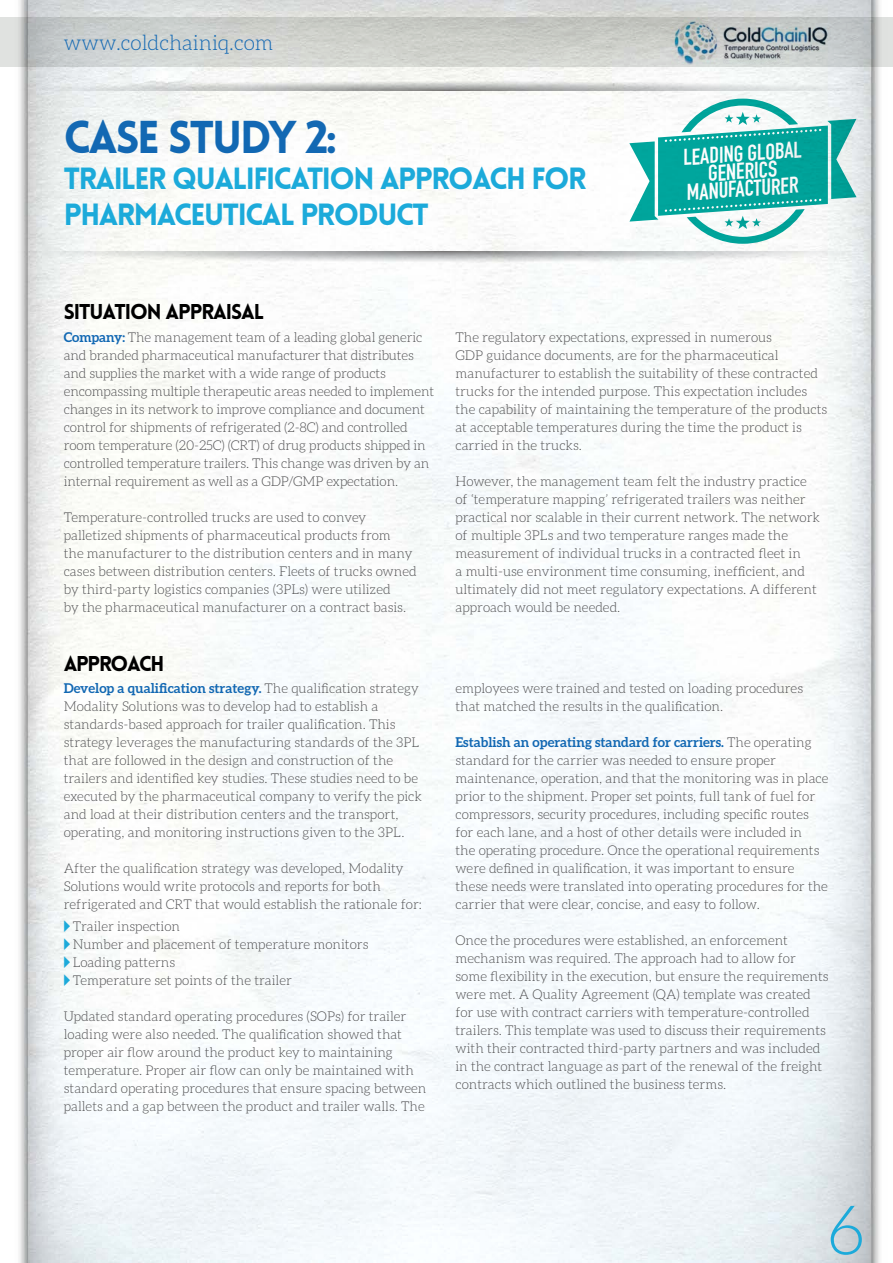
<style>
.page{position:relative;width:893px;height:1263px;background:#fff}
.page>*{position:absolute;margin:0;border:0;box-sizing:border-box;transform-origin:0 0}
.t1{font:300 68.4px "Aleo";color:#1caada}
.t2{font:900 45px "Lovelo";letter-spacing:-.05em;color:#1268b3}
.t3{font:900 30px/36px "Lovelo";letter-spacing:-.05em;color:#1caada}
.t4{font:22.5px/17.7px "DIN Engschrift";color:#fff;text-align:center}
.t5{font:900 21px "Lovelo";letter-spacing:-.05em;color:#000}
.t6{font:300 21px "Aleo";color:#1268b3}
.t7{font:300 13.5px/18px "Aleo";color:#4d4d4f}
.s1{font-weight:700;color:#1268b3}
.s2{font-family:"Newspaper Pi BT";font-weight:400;color:#1caada}
</style>
<div class="page">
<img style="left:19px;top:0;width:861px;height:1263px">
<img style="left:19px;top:252px;width:859px;height:9px">
<img style="left:19px;top:81px;width:859px;height:10px">
<svg style="left:0;top:17px;width:893px;height:50px;background:#cbcecb"></svg>
<img style="left:671px;top:17px;width:159px;height:50px">
<svg style="left:629px;top:99px;width:227px;height:145px"></svg>
<h3 class="t6" style="left:64px;top:32px;width:211px">www.coldchainiq.com</h3>
<h2 class="t2" style="left:64px;top:109px;width:275px">CASE STUDY 2:</h2>
<h3 class="t3" style="left:64px;top:161px;width:524px">TRAILER QUALIFICATION APPROACH FOR<br>PHARMACEUTICAL PRODUCT</h3>
<h3 class="t4" style="left:682px;top:149px;width:120px;rotate:-4deg">LEADING GLOBAL<br>GENERICS<br>MANUFACTURER</h3>
<h3 class="t5" style="left:64px;top:299px;width:202px">SITUATION APPRAISAL</h3>
<p class="t7" style="left:64px;top:328px;width:372px"><span class="s1">Company:</span> The management team of a leading global generic and branded pharmaceutical manufacturer that distributes and supplies the market with a wide range of products encompassing multiple therapeutic areas needed to implement changes in its network to improve compliance and document control for shipments of refrigerated (2-8C) and controlled room temperature (20-25C) (CRT) of drug products shipped in controlled temperature trailers. This change was driven by an internal requirement as well as a GDP/GMP expectation.</p>
<p class="t7" style="left:64px;top:508px;width:354px">Temperature-controlled trucks are used to convey palletized shipments of pharmaceutical products from<br>the manufacturer to the distribution centers and in many cases between distribution centers. Fleets of trucks owned by third-party logistics companies (3PLs) were utilized<br>by the pharmaceutical manufacturer on a contract basis.</p>
<h3 class="t5" style="left:64px;top:651px;width:102px">APPROACH</h3>
<p class="t7" style="left:64px;top:679px;width:360px"><span class="s1">Develop a qualification strategy.</span> The qualification strategy Modality Solutions was to develop had to establish a standards-based approach for trailer qualification. This strategy leverages the manufacturing standards of the 3PL that are followed in the design and construction of the trailers and identified key studies. These studies need to be executed by the pharmaceutical company to verify the pick and load at their distribution centers and the transport, operating, and monitoring instructions given to the 3PL.</p>
<p class="t7" style="left:64px;top:859px;width:360px">After the qualification strategy was developed, Modality<br>Solutions would write protocols and reports for both refrigerated and CRT that would establish the rationale for:</p>
<p class="t7" style="left:64px;top:917px;width:306px"><span class="s2">V</span> Trailer inspection<br><span class="s2">V</span> Number and placement of temperature monitors<br><span class="s2">V</span> Loading patterns<br><span class="s2">V</span> Temperature set points of the trailer</p>
<p class="t7" style="left:64px;top:1007px;width:364px">Updated standard operating procedures (SOPs) for trailer loading were also needed. The qualification showed that proper air flow around the product key to maintaining temperature. Proper air flow can only be maintained with standard operating procedures that ensure spacing between pallets and a gap between the product and trailer walls. The</p>
<p class="t7" style="left:455px;top:328px;width:373px">The regulatory expectations, expressed in numerous<br>GDP guidance documents, are for the pharmaceutical manufacturer to establish the suitability of these contracted trucks for the intended purpose. This expectation includes the capability of maintaining the temperature of the products at acceptable temperatures during the time the product is carried in the trucks.</p>
<p class="t7" style="left:455px;top:472px;width:366px">However, the management team felt the industry practice of ‘temperature mapping’ refrigerated trailers was neither practical nor scalable in their current network. The network of multiple 3PLs and two temperature ranges made the measurement of individual trucks in a contracted fleet in<br>a multi-use environment time consuming, inefficient, and ultimately did not meet regulatory expectations. A different approach would be needed.</p>
<p class="t7" style="left:455px;top:679px;width:349px">employees were trained and tested on loading procedures that matched the results in the qualification.</p>
<p class="t7" style="left:455px;top:733px;width:374px"><span class="s1">Establish an operating standard for carriers.</span> The operating standard for the carrier was needed to ensure proper maintenance, operation, and that the monitoring was in place prior to the shipment. Proper set points, full tank of fuel for compressors, security procedures, including specific routes for each lane, and a host of other details were included in<br>the operating procedure. Once the operational requirements were defined in qualification, it was important to ensure these needs were translated into operating procedures for the carrier that were clear, concise, and easy to follow.</p>
<p class="t7" style="left:455px;top:931px;width:375px">Once the procedures were established, an enforcement mechanism was required. The approach had to allow for some flexibility in the execution, but ensure the requirements were met. A Quality Agreement (QA) template was created for use with contract carriers with temperature-controlled trailers. This template was used to discuss their requirements with their contracted third-party partners and was included in the contract language as part of the renewal of the freight contracts which outlined the business terms.</p>
<h1 class="t1" style="left:828px;top:1193px;width:38px">6</h1>
</div>
